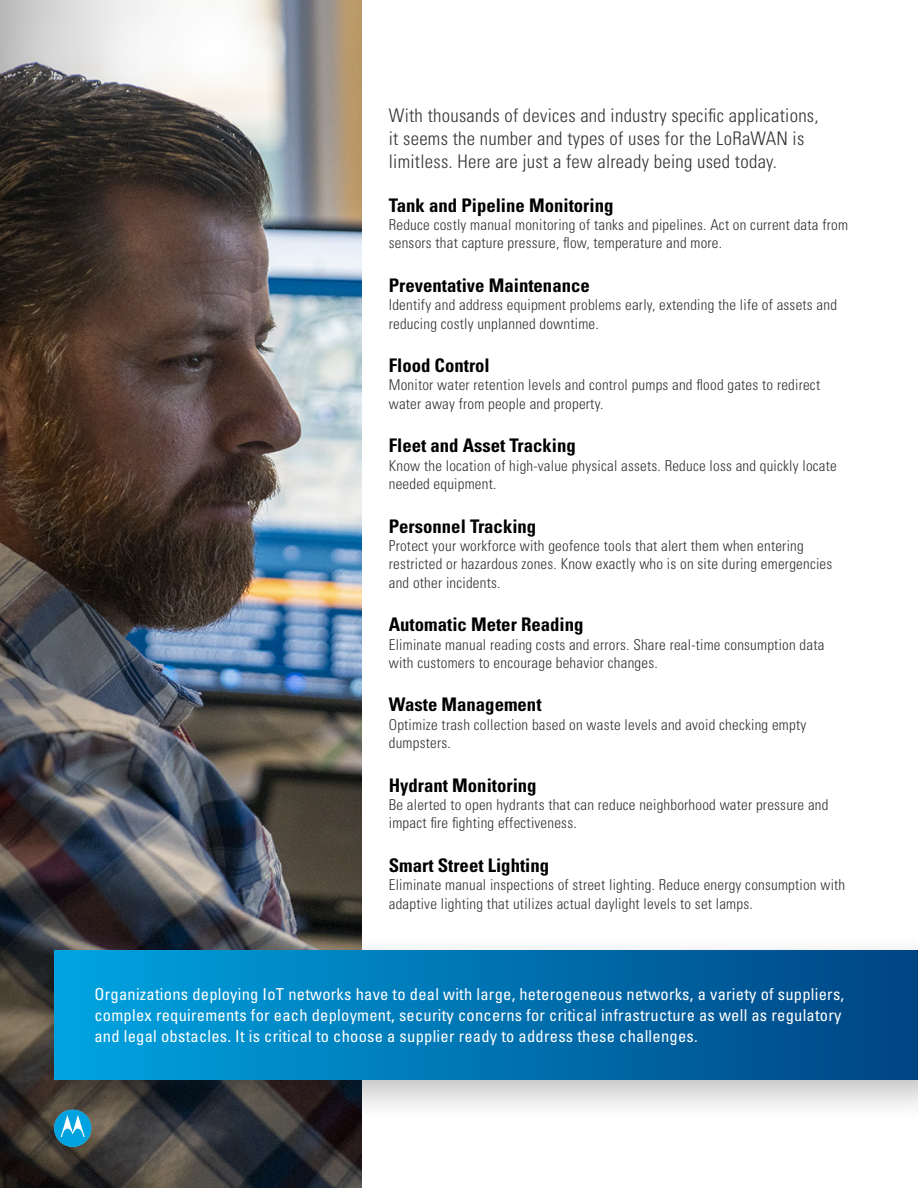
<style>
.page{position:relative;width:918px;height:1188px;background:#fff}
.page>*{position:absolute;margin:0;border:0;box-sizing:border-box;transform-origin:0 0}
.t1{font:700 condensed 18.75px "Univers LT Std";color:#000}
.t2{font:300 condensed 18.75px/23.2px "Univers LT Std";letter-spacing:.015em;color:#343434}
.t3{font:condensed 16.5px/21px "Univers LT Std";letter-spacing:.015em;color:#fff}
.t4{font:300 condensed 15px/18.3px "Univers LT Std";letter-spacing:.015em;color:#343434}
</style>
<div class="page">
<img style="left:294px;top:0;width:68px;height:1188px">
<img style="left:0;top:0;width:294px;height:1188px">
<div style="left:28px;top:933px;width:890px;height:190px;background:#000;opacity:.25"></div>
<div style="left:54px;top:950px;width:864px;height:130px;background:linear-gradient(to right,#00a4e1,#004483)"></div>
<svg style="left:54px;top:1110px;width:37px;height:37px"></svg>
<p class="t2" style="left:389px;top:103px;width:431px">With thousands of devices and industry specific applications, it seems the number and types of uses for the LoRaWAN is limitless. Here are just a few already being used today.</p>
<p class="t1" style="left:389px;top:193px;width:226px">Tank and Pipeline Monitoring</p>
<p class="t4" style="left:389px;top:216px;width:461px">Reduce costly manual monitoring of tanks and pipelines. Act on current data from sensors that capture pressure, flow, temperature and more.</p>
<p class="t1" style="left:389px;top:274px;width:203px">Preventative Maintenance</p>
<p class="t4" style="left:389px;top:296px;width:450px">Identify and address equipment problems early, extending the life of assets and reducing costly unplanned downtime.</p>
<p class="t1" style="left:389px;top:354px;width:103px">Flood Control</p>
<p class="t4" style="left:389px;top:376px;width:433px">Monitor water retention levels and control pumps and flood gates to redirect water away from people and property.</p>
<p class="t1" style="left:389px;top:434px;width:189px">Fleet and Asset Tracking</p>
<p class="t4" style="left:389px;top:456px;width:450px">Know the location of high-value physical assets. Reduce loss and quickly locate needed equipment.</p>
<p class="t1" style="left:389px;top:514px;width:149px">Personnel Tracking</p>
<p class="t4" style="left:389px;top:537px;width:445px">Protect your workforce with geofence tools that alert them when entering restricted or hazardous zones. Know exactly who is on site during emergencies and other incidents.</p>
<p class="t1" style="left:389px;top:613px;width:196px">Automatic Meter Reading</p>
<p class="t4" style="left:389px;top:635px;width:437px">Eliminate manual reading costs and errors. Share real-time consumption data with customers to encourage behavior changes.</p>
<p class="t1" style="left:389px;top:693px;width:154px">Waste Management</p>
<p class="t4" style="left:389px;top:715px;width:419px">Optimize trash collection based on waste levels and avoid checking empty dumpsters.</p>
<p class="t1" style="left:389px;top:774px;width:149px">Hydrant Monitoring</p>
<p class="t4" style="left:389px;top:796px;width:441px">Be alerted to open hydrants that can reduce neighborhood water pressure and impact fire fighting effectiveness.</p>
<p class="t1" style="left:389px;top:854px;width:162px">Smart Street Lighting</p>
<p class="t4" style="left:389px;top:876px;width:458px">Eliminate manual inspections of street lighting. Reduce energy consumption with adaptive lighting that utilizes actual daylight levels to set lamps.</p>
<p class="t3" style="left:94px;top:984px;width:751px">Organizations deploying IoT networks have to deal with large, heterogeneous networks, a variety of suppliers, complex requirements for each deployment, security concerns for critical infrastructure as well as regulatory and legal obstacles. It is critical to choose a supplier ready to address these challenges.</p>
</div>
